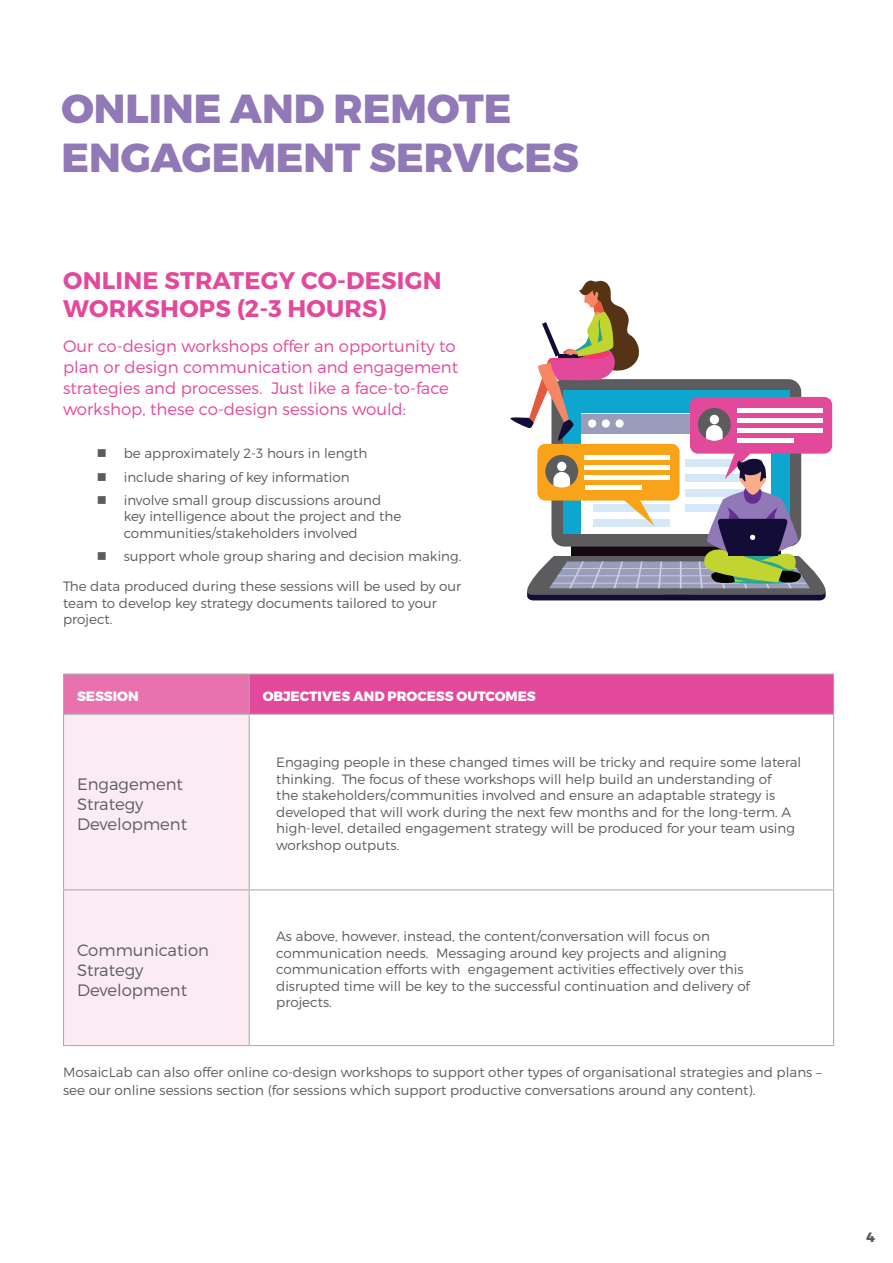
<style>
.page{position:relative;width:893px;height:1263px;background:#fff}
.page>*{position:absolute;margin:0;border:0;box-sizing:border-box;transform-origin:0 0}
.t1{font:800 40.5px/48.6px "Montserrat";color:#9178b6}
.t2{font:700 24px/28.5px "Montserrat";letter-spacing:.01em;color:#e3499a}
.t3{font:300 16.5px/21px "Montserrat";color:#e3499a}
.t4{font:300 16.5px/19.8px "Montserrat";color:#5c5c5f}
.t5{font:300 13.5px/16.5px "Montserrat";color:#5c5c5f}
.t6{font:800 13.5px "Montserrat";color:#fff}
.t7{font:800 13.5px "Montserrat";color:#5c5c5f}
</style>
<div class="page">
<div style="left:64px;top:674px;width:185px;height:40px;background:#e872ad"></div>
<div style="left:249px;top:674px;width:585px;height:40px;background:#e3499a"></div>
<div style="left:64px;top:715px;width:185px;height:330px;background:#fbecf3"></div>
<hr style="left:63px;top:673px;width:186px;height:2px;background:#aaabaf">
<hr style="left:63px;top:675px;width:1px;height:39px;background:#aaabaf">
<hr style="left:249px;top:673px;width:585px;height:2px;background:#aaabaf">
<hr style="left:249px;top:675px;width:1px;height:39px;background:#aaabaf">
<hr style="left:833px;top:675px;width:1px;height:39px;background:#aaabaf">
<hr style="left:63px;top:714px;width:186px;height:1px;background:#aaabaf">
<hr style="left:63px;top:715px;width:1px;height:174px;background:#aaabaf">
<hr style="left:249px;top:714px;width:585px;height:1px;background:#aaabaf">
<hr style="left:249px;top:715px;width:1px;height:174px;background:#aaabaf">
<hr style="left:833px;top:715px;width:1px;height:174px;background:#aaabaf">
<hr style="left:63px;top:889px;width:186px;height:1px;background:#aaabaf">
<hr style="left:63px;top:890px;width:1px;height:155px;background:#aaabaf">
<hr style="left:249px;top:889px;width:585px;height:1px;background:#aaabaf">
<hr style="left:249px;top:890px;width:1px;height:155px;background:#aaabaf">
<hr style="left:833px;top:890px;width:1px;height:155px;background:#aaabaf">
<hr style="left:63px;top:1045px;width:186px;height:1px;background:#aaabaf">
<hr style="left:249px;top:1045px;width:585px;height:1px;background:#aaabaf">
<svg style="left:510px;top:280px;width:322px;height:320px"></svg>
<h1 class="t1" style="left:61px;top:86px;width:519px">ONLINE AND REMOTE<br>ENGAGEMENT SERVICES</h1>
<h2 class="t2" style="left:63px;top:266px;width:380px">ONLINE STRATEGY CO-DESIGN<br>WORKSHOPS (2-3 HOURS)</h2>
<p class="t3" style="left:63px;top:335px;width:397px">Our co-design workshops offer an opportunity to plan or design communication and engagement strategies and processes. Just like a face-to-face workshop, these co-design sessions would:</p>
<p class="t5" style="left:124px;top:442px;width:259px;line-height:23.2px">be approximately 2-3 hours in length include sharing of key information involve small group discussions around</p>
<p class="t5" style="left:124px;top:508px;width:279px">key intelligence about the project and the communities/stakeholders involved</p>
<p class="t5" style="left:124px;top:548px;width:339px">support whole group sharing and decision making.</p>
<p class="t5" style="left:63px;top:578px;width:400px">The data produced during these sessions will be used by our team to develop key strategy documents tailored to your project.</p>
<p class="t6" style="left:77px;top:687px;width:63px">SESSION</p>
<p class="t6" style="left:263px;top:687px;width:275px">OBJECTIVES AND PROCESS OUTCOMES</p>
<p class="t4" style="left:77px;top:774px;width:112px">Engagement<br>Strategy<br>Development</p>
<p class="t4" style="left:77px;top:940px;width:133px">Communication<br>Strategy<br>Development</p>
<p class="t5" style="left:276px;top:754px;width:527px">Engaging people in these changed times will be tricky and require some lateral thinking. The focus of these workshops will help build an understanding of<br>the stakeholders/communities involved and ensure an adaptable strategy is developed that will work during the next few months and for the long-term. A high-level, detailed engagement strategy will be produced for your team using workshop outputs.</p>
<p class="t5" style="left:276px;top:928px;width:475px">As above, however, instead, the content/conversation will focus on communication needs. Messaging around key projects and aligning communication efforts with engagement activities effectively over this disrupted time will be key to the successful continuation and delivery of projects.</p>
<p class="t5" style="left:63px;top:1063px;width:760px;line-height:18px">MosaicLab can also offer online co-design workshops to support other types of organisational strategies and plans – see our online sessions section (for sessions which support productive conversations around any content).</p>
<p class="t7" style="left:866px;top:1228px;width:10px">4</p>
</div>
